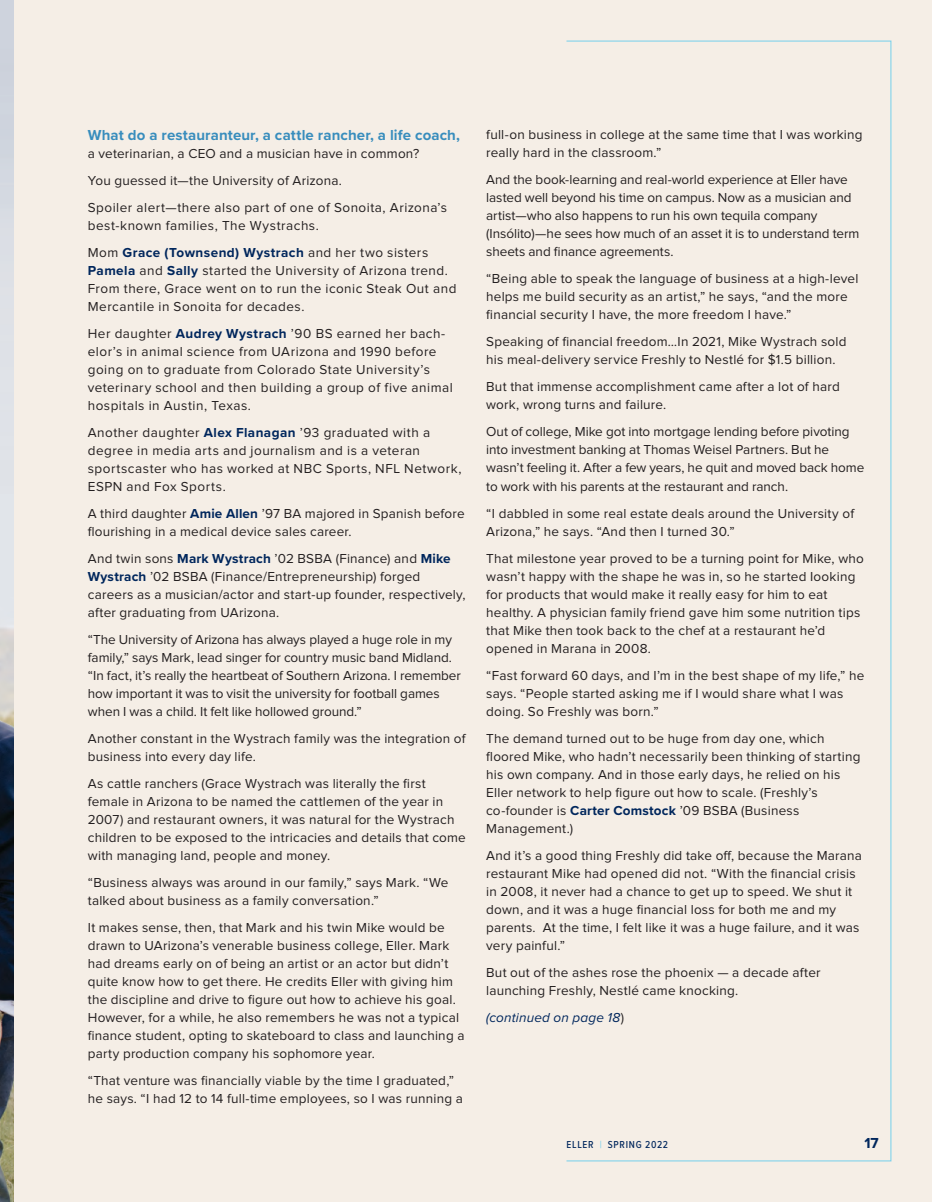
<style>
.page{position:relative;width:932px;height:1202px;background:#fff}
.page>*{position:absolute;margin:0;border:0;box-sizing:border-box;transform-origin:0 0}
.t1{font:700 15px "Proxima Nova";letter-spacing:.01em;color:#388dbd}
.t2{font:700 15px "Proxima Nova";color:#00265c}
.t3{font:13.5px/18px "Proxima Nova";letter-spacing:.015em;color:#231f20}
.t4{font:13.5px/18px "Proxima Nova";letter-spacing:-.005em;color:#231f20}
.t5{font:13.5px/18px "Proxima Nova";letter-spacing:.035em;color:#231f20}
.t6{font:italic 13.5px "Proxima Nova";letter-spacing:.015em;color:#00265c}
.t7{font:500 10.5px "Proxima Nova Cond";letter-spacing:.07em;color:#00265c}
.s1{font-weight:700;color:#00265c}
.s2{font-style:normal;color:#231f20}
.s3{color:#82d3ec}
</style>
<div class="page">
<div style="left:14px;top:0;width:918px;height:1202px;background:#f5eee6"></div>
<img style="left:0;top:0;width:14px;height:1201px">
<p class="t1" style="left:88px;top:123px;width:374px">What do a restauranteur, a cattle rancher, a life coach,</p>
<p class="t3" style="left:88px;top:140px;width:361px;line-height:27px">a veterinarian, a CEO and a musician have in common?<br>You guessed it—the University of Arizona.<br>Spoiler alert—there also part of one of Sonoita, Arizona’s</p>
<p class="t5" style="left:88px;top:212px;width:342px;line-height:27px">best-known families, The Wystrachs.<br>Mom <span class="s1">Grace (Townsend) Wystrach</span> and her two sisters</p>
<p class="t5" style="left:88px;top:262px;width:370px"><span class="s1">Pamela</span> and <span class="s1">Sally</span> started the University of Arizona trend.<br>From there, Grace went on to run the iconic Steak Out and<br>Mercantile in Sonoita for decades.</p>
<p class="t5" style="left:88px;top:325px;width:366px">Her daughter <span class="s1">Audrey Wystrach</span> ’90 BS earned her bach&shy;elor’s in animal science from UArizona and 1990 before going on to graduate from Colorado State University’s veterinary school and then building a group of five animal hospitals in Austin, Texas.</p>
<p class="t5" style="left:88px;top:424px;width:375px">Another daughter <span class="s1">Alex Flanagan</span> ’93 graduated with a degree in media arts and journalism and is a veteran sportscaster who has worked at NBC Sports, NFL Network, ESPN and Fox Sports.</p>
<p class="t3" style="left:88px;top:505px;width:378px">A third daughter <span class="s1">Amie Allen</span> ’97 BA majored in Spanish before flourishing in a medical device sales career.</p>
<p class="t3" style="left:88px;top:550px;width:379px">And twin sons <span class="s1">Mark Wystrach</span> ’02 BSBA (Finance) and <span class="s1">Mike Wystrach</span> ’02 BSBA (Finance/Entrepreneurship) forged careers as a musician/actor and start-up founder, respectively, after graduating from UArizona.</p>
<p class="t4" style="left:88px;top:631px;width:374px">“The University of Arizona has always played a huge role in my family,” says Mark, lead singer for country music band Midland. “In fact, it’s really the heartbeat of Southern Arizona. I remember how important it was to visit the university for football games when I was a child. It felt like hollowed ground.”</p>
<p class="t3" style="left:88px;top:729px;width:379px">Another constant in the Wystrach family was the integration of business into every day life.</p>
<p class="t3" style="left:88px;top:774px;width:379px">As cattle ranchers (Grace Wystrach was literally the first female in Arizona to be named the cattlemen of the year in 2007) and restaurant owners, it was natural for the Wystrach children to be exposed to the intricacies and details that come with managing land, people and money.</p>
<p class="t3" style="left:88px;top:873px;width:362px">“Business always was around in our family,” says Mark. “We talked about business as a family conversation.”</p>
<p class="t3" style="left:88px;top:918px;width:378px">It makes sense, then, that Mark and his twin Mike would be drawn to UArizona’s venerable business college, Eller. Mark had dreams early on of being an artist or an actor but didn’t quite know how to get there. He credits Eller with giving him the discipline and drive to figure out how to achieve his goal.<br>However, for a while, he also remembers he was not a typical finance student, opting to skateboard to class and launching a party production company his sophomore year.</p>
<p class="t3" style="left:88px;top:1071px;width:376px">“That venture was financially viable by the time I graduated,” he says. “I had 12 to 14 full-time employees, so I was running a</p>
<p class="t3" style="left:486px;top:126px;width:378px">full-on business in college at the same time that I was working really hard in the classroom.”</p>
<p class="t4" style="left:486px;top:171px;width:374px">And the book-learning and real-world experience at Eller have lasted well beyond his time on campus. Now as a musician and artist—who also happens to run his own tequila company (Insólito)—he sees how much of an asset it is to understand term sheets and finance agreements.</p>
<p class="t3" style="left:486px;top:270px;width:373px">“Being able to speak the language of business at a high-level helps me build security as an artist,” he says, “and the more financial security I have, the more freedom I have.”</p>
<p class="t3" style="left:486px;top:333px;width:362px">Speaking of financial freedom…In 2021, Mike Wystrach sold his meal-delivery service Freshly to Nestlé for $1.5 billion.</p>
<p class="t3" style="left:486px;top:378px;width:355px">But that immense accomplishment came after a lot of hard work, wrong turns and failure.</p>
<p class="t4" style="left:486px;top:423px;width:380px">Out of college, Mike got into mortgage lending before pivoting into investment banking at Thomas Weisel Partners. But he wasn’t feeling it. After a few years, he quit and moved back home to work with his parents at the restaurant and ranch.</p>
<p class="t3" style="left:486px;top:504px;width:369px">“I dabbled in some real estate deals around the University of<br>Arizona,” he says. “And then I turned 30.”</p>
<p class="t3" style="left:486px;top:549px;width:379px">That milestone year proved to be a turning point for Mike, who wasn’t happy with the shape he was in, so he started Iooking for products that would make it really easy for him to eat healthy. A physician family friend gave him some nutrition tips that Mike then took back to the chef at a restaurant he’d opened in Marana in 2008.</p>
<p class="t3" style="left:486px;top:666px;width:379px">“Fast forward 60 days, and I’m in the best shape of my life,” he says. “People started asking me if I would share what I was doing. So Freshly was born.”</p>
<p class="t3" style="left:486px;top:729px;width:376px">The demand turned out to be huge from day one, which floored Mike, who hadn’t necessarily been thinking of starting his own company. And in those early days, he relied on his Eller network to help figure out how to scale. (Freshly’s co-founder is <span class="s1">Carter Comstock</span> ’09 BSBA (Business Management.)</p>
<p class="t3" style="left:486px;top:846px;width:377px">And it’s a good thing Freshly did take off, because the Marana restaurant Mike had opened did not. “With the financial crisis in 2008, it never had a chance to get up to speed. We shut it down, and it was a huge financial loss for both me and my parents. At the time, I felt like it was a huge failure, and it was very painful.”</p>
<p class="t3" style="left:486px;top:963px;width:336px">But out of the ashes rose the phoenix — a decade after launching Freshly, Nestlé came knocking.</p>
<p class="t6" style="left:486px;top:1011px;width:139px">(continued on page 18<span class="s2">)</span></p>
<p class="t7" style="left:566px;top:1136px;width:103px">ELLER <span class="s3">|</span> SPRING 2022</p>
<p class="t2" style="left:864px;top:1131px;width:16px">17</p>
</div>
